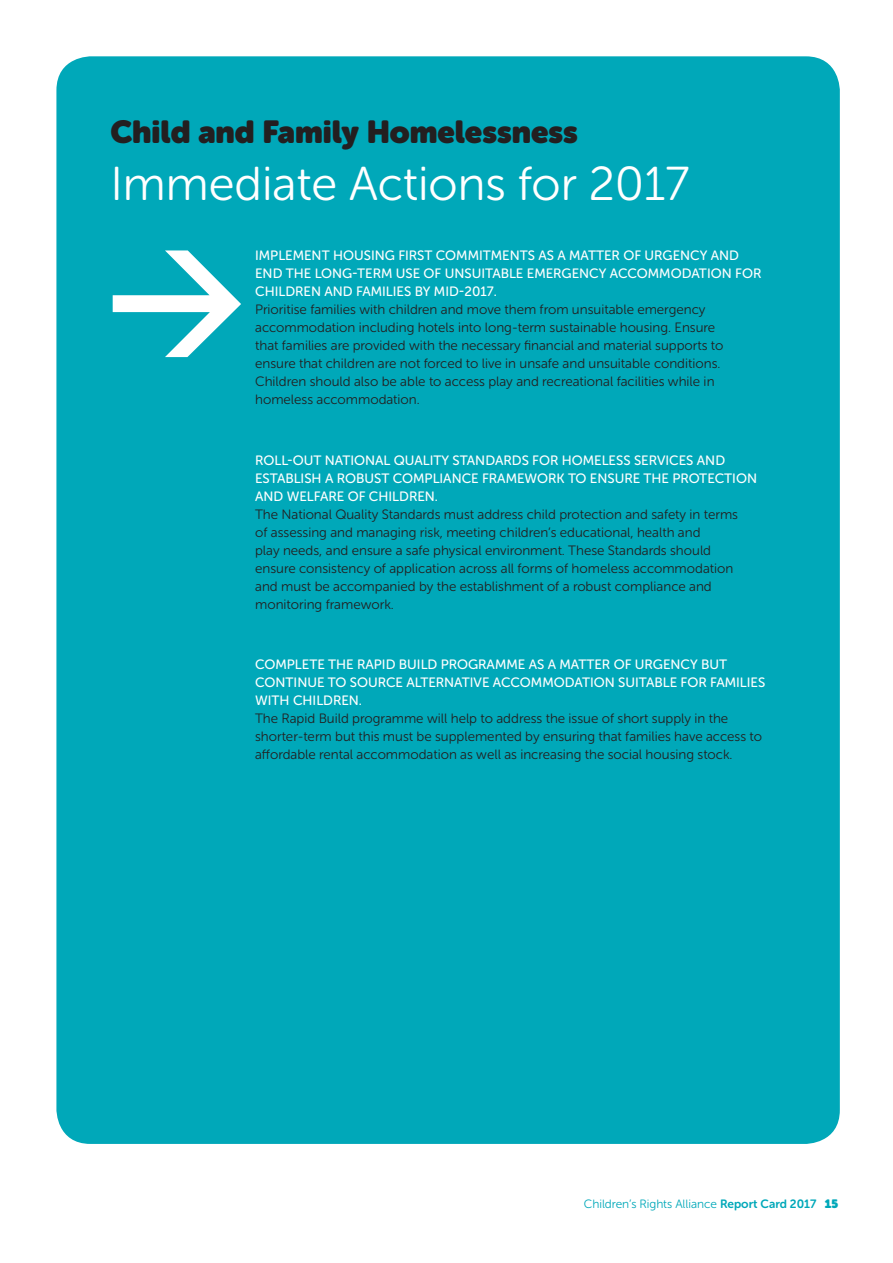
<style>
.page{position:relative;width:893px;height:1263px;background:#fff}
.page>*{position:absolute;margin:0;border:0;box-sizing:border-box;transform-origin:0 0}
.t1{font:47.4px "Museo Sans Rounded 300";color:#fff}
.t2{font:31.5px "Museo Sans Rounded";color:#231f20}
.t3{font:13.5px/18px "Museo Sans Rounded 300";color:#231f20}
.t4{font:13.5px/18px "Museo Sans Rounded 500";color:#fff}
.t5{font:12px "Museo Sans Rounded 300";color:#00a8b9}
.s1{font-family:"Museo Sans Rounded 700"}
.s2{font-family:"Museo Sans Rounded"}
</style>
<div class="page">
<div style="left:56px;top:56px;width:784px;height:1088px;background:#00a8b9;border-radius:34px"></div>
<svg style="left:113px;top:250px;width:128px;height:107px"></svg>
<h2 class="t2" style="left:111px;top:113px;width:469px">Child and Family Homelessness</h2>
<h1 class="t1" style="left:111px;top:158px;width:580px">Immediate Actions for 2017</h1>
<p class="t4" style="left:255px;top:247px;width:508px">IMPLEMENT HOUSI NG FI RST COMMITMENTS AS A MATTER OF URGENCY AND<br>END TH E LONG-TERM USE OF UNSUITABLE EMERGENCY ACCOMMODATION FOR<br>CHI LDREN AND FAMI LI ES BY MI D-2017.</p>
<p class="t3" style="left:255px;top:301px;width:470px">Prioritise families with children and move them from unsuitable emergency accommodation including hotels into long-term sustainable housing. Ensure that families are provided with the necessary financial and material supports to ensure that children are not forced to live in unsafe and unsuitable conditions.<br>Children should also be able to access play and recreational facilities while in homeless accommodation.</p>
<p class="t4" style="left:255px;top:451px;width:503px">ROLL-OUT NATI ONAL QUALITY STANDARDS FOR H OMELESS SERVI CES AND<br>ESTABLISH A ROBUST COMPLIANCE FRAMEWORK TO ENSURE TH E PROTECTION<br>AND WELFARE OF CHI LDREN.</p>
<p class="t3" style="left:255px;top:505px;width:484px">The National Quality Standards must address child protection and safety in terms of assessing and managing risk, meeting children’s educational, health and<br>play needs, and ensure a safe physical environment. These Standards should ensure consistency of application across all forms of homeless accommodation and must be accompanied by the establishment of a robust compliance and monitoring framework.</p>
<p class="t4" style="left:255px;top:655px;width:512px">COMPLETE TH E RAPI D BUI LD PROGRAMME AS A MATTER OF URGENCY BUT<br>CONTI NUE TO SOURCE ALTERNATIVE ACCOMMODATI ON SUITABLE FOR FAMI LI ES<br>WITH CHI LDREN.</p>
<p class="t3" style="left:255px;top:710px;width:508px">The Rapid Build programme will help to address the issue of short supply in the shorter-term but this must be supplemented by ensuring that families have access to affordable rental accommodation as well as increasing the social housing stock.</p>
<p class="t5" style="left:584px;top:1197px;width:256px">Children’s Rights Alliance <span class="s1">Report Card 2017</span> <span class="s2">15</span></p>
</div>
